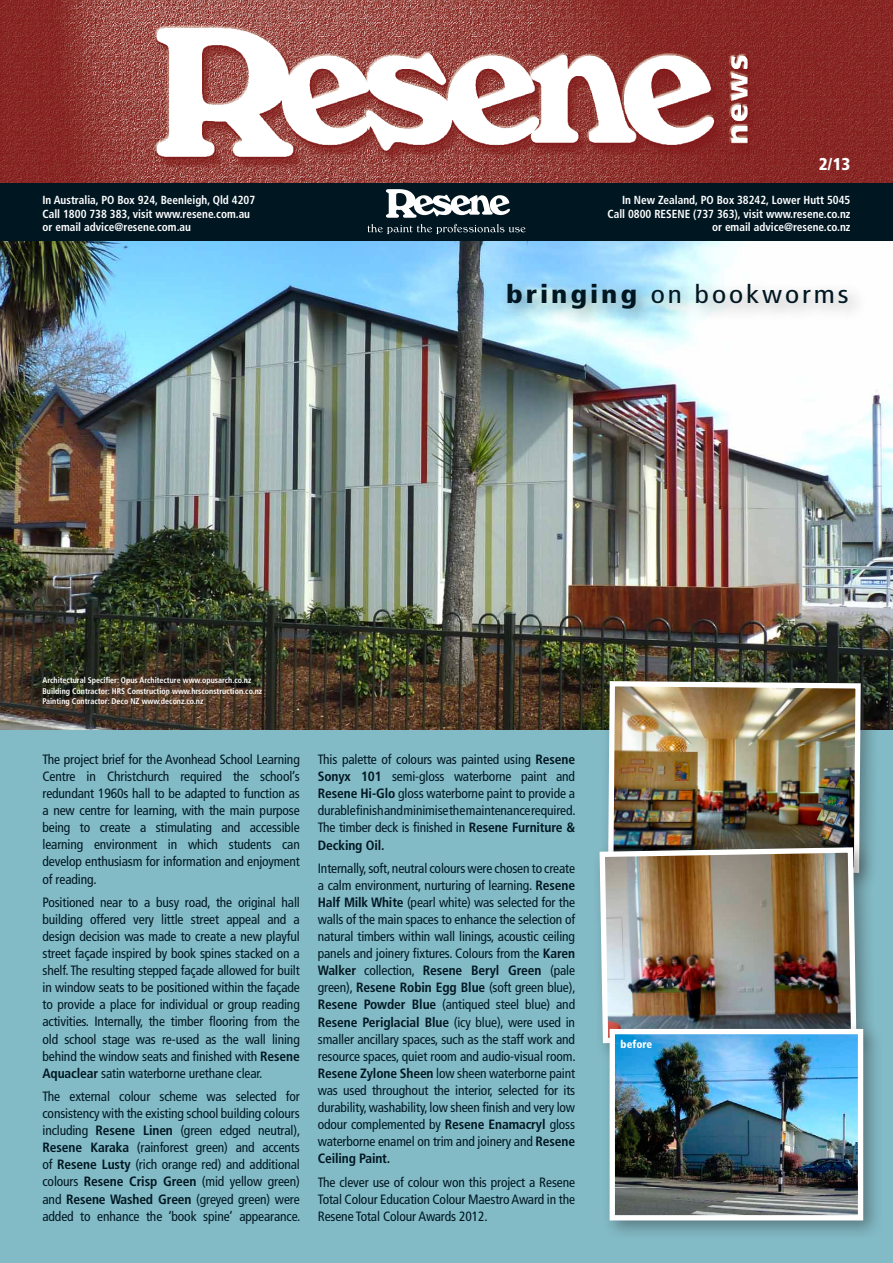
<style>
.page{position:relative;width:893px;height:1263px;background:#fff}
.page>*{position:absolute;margin:0;border:0;box-sizing:border-box;transform-origin:0 0}
.t1{font:condensed 25.5px "Frutiger";letter-spacing:.1em;color:#001722;scale:1.15 1}
.t2{font:900 condensed 17.1px "Frutiger";color:#fff}
.t3{font:condensed 13.5px/17.1px "Frutiger";letter-spacing:-.01em;color:#001722;text-align:justify}
.t4{font:700 condensed 11.7px/13.5px "Frutiger";color:#fff;scale:.96 1}
.t5{font:900 condensed 10.95px "Frutiger";color:#fff}
.t6{font:700 condensed 8.25px/10.5px "Frutiger";color:#fff}
.s1{font-weight:900}
.s2{font-weight:700}
</style>
<div class="page">
<img style="left:0;top:240px;width:893px;height:490px">
<div style="left:0;top:730px;width:893px;height:533px;background:#82bac5"></div>
<div style="left:600px;top:673px;width:281px;height:220px;background:#231f20;opacity:.4"></div>
<img style="left:605px;top:678px;width:258px;height:161px">
<div style="left:592px;top:839px;width:284px;height:224px;background:#231f20;opacity:.4"></div>
<img style="left:597px;top:844px;width:262px;height:202px">
<div style="left:601px;top:1020px;width:282px;height:220px;background:#231f20;opacity:.4"></div>
<img style="left:616px;top:1035px;width:241px;height:179px">
<div style="left:610px;top:1029px;width:253px;height:191px;border:5px solid #fff"></div>
<div style="left:0;top:178px;width:893px;height:62px;background:#001722"></div>
<img style="left:0;top:0;width:893px;height:183px">
<svg style="left:367px;top:224px;width:159px;height:10px"></svg>
<svg style="left:386px;top:189px;width:124px;height:29px"></svg>
<div style="left:500px;top:276px;width:367px;height:51px;background:#231f20;opacity:.4"></div>
<p class="t2" style="left:819px;top:154px;width:33px">2/13</p>
<p class="t4" style="left:43px;top:194px;width:223px">In Australia, PO Box 924, Beenleigh, Qld 4207<br>Call 1800 738 383, visit www.resene.com.au or email advice@resene.com.au</p>
<p class="t4" style="left:607px;top:194px;width:255px;text-align:right">In New Zealand, PO Box 38242, Lower Hutt 5045<br>Call 0800 RESENE (737 363), visit www.resene.co.nz or email advice@resene.co.nz</p>
<h1 class="t1" style="left:506px;top:279px;width:300px"><span class="s1">bringing</span> on bookworms</h1>
<p class="t6" style="left:43px;top:675px;width:221px">Architectural Specifier: Opus Architecture www.opusarch.co.nz<br>Building Contractor: HRS Construction www.hrsconstruction.co.nz<br>Painting Contractor: Deco NZ www.deconz.co.nz</p>
<p class="t3" style="left:43px;top:751px;width:259px">The project brief for the Avonhead School Learning Centre in Christchurch required the school’s redundant 1960s hall to be adapted to function as a new centre for learning, with the main purpose being to create a stimulating and accessible learning environment in which students can develop enthusiasm for information and enjoyment of reading.</p>
<p class="t3" style="left:43px;top:894px;width:259px">Positioned near to a busy road, the original hall building offered very little street appeal and a design decision was made to create a new playful street façade inspired by book spines stacked on a shelf. The resulting stepped façade allowed for built in window seats to be positioned within the façade to provide a place for individual or group reading activities. Internally, the timber flooring from the old school stage was re-used as the wall lining behind the window seats and finished with <span class="s2">Resene Aquaclear</span> satin waterborne urethane clear.</p>
<p class="t3" style="left:43px;top:1088px;width:259px">The external colour scheme was selected for consistency with the existing school building colours including <span class="s2">Resene Linen</span> (green edged neutral), <span class="s2">Resene Karaka</span> (rainforest green) and accents of <span class="s2">Resene Lusty</span> (rich orange red) and additional colours <span class="s2">Resene Crisp Green</span> (mid yellow green) and <span class="s2">Resene Washed Green</span> (greyed green) were added to enhance the ‘book spine’ appearance.</p>
<p class="t3" style="left:318px;top:751px;width:259px">This palette of colours was painted using <span class="s2">Resene Sonyx 101</span> semi-gloss waterborne paint and <span class="s2">Resene Hi-Glo</span> gloss waterborne paint to provide a durable finish and minimise the maintenance required.<br>The timber deck is finished in <span class="s2">Resene Furniture &amp; Decking Oil.</span></p>
<p class="t3" style="left:318px;top:860px;width:259px">Internally, soft, neutral colours were chosen to create a calm environment, nurturing of learning. <span class="s2">Resene Half Milk White</span> (pearl white) was selected for the walls of the main spaces to enhance the selection of natural timbers within wall linings, acoustic ceiling panels and joinery fixtures. Colours from the <span class="s2">Karen Walker</span> collection, <span class="s2">Resene Beryl Green</span> (pale green), <span class="s2">Resene Robin Egg Blue</span> (soft green blue), <span class="s2">Resene Powder Blue</span> (antiqued steel blue) and <span class="s2">Resene Periglacial Blue</span> (icy blue), were used in smaller ancillary spaces, such as the staff work and resource spaces, quiet room and audio-visual room.<br><span class="s2">Resene Zylone Sheen</span> low sheen waterborne paint was used throughout the interior, selected for its durability, washability, low sheen finish and very low odour complemented by <span class="s2">Resene Enamacryl</span> gloss waterborne enamel on trim and joinery and <span class="s2">Resene Ceiling Paint.</span></p>
<p class="t3" style="left:318px;top:1173px;width:259px">The clever use of colour won this project a Resene Total Colour Education Colour Maestro Award in the Resene Total Colour Awards 2012.</p>
<p class="t5" style="left:621px;top:1037px;width:33px">before</p>
</div>
